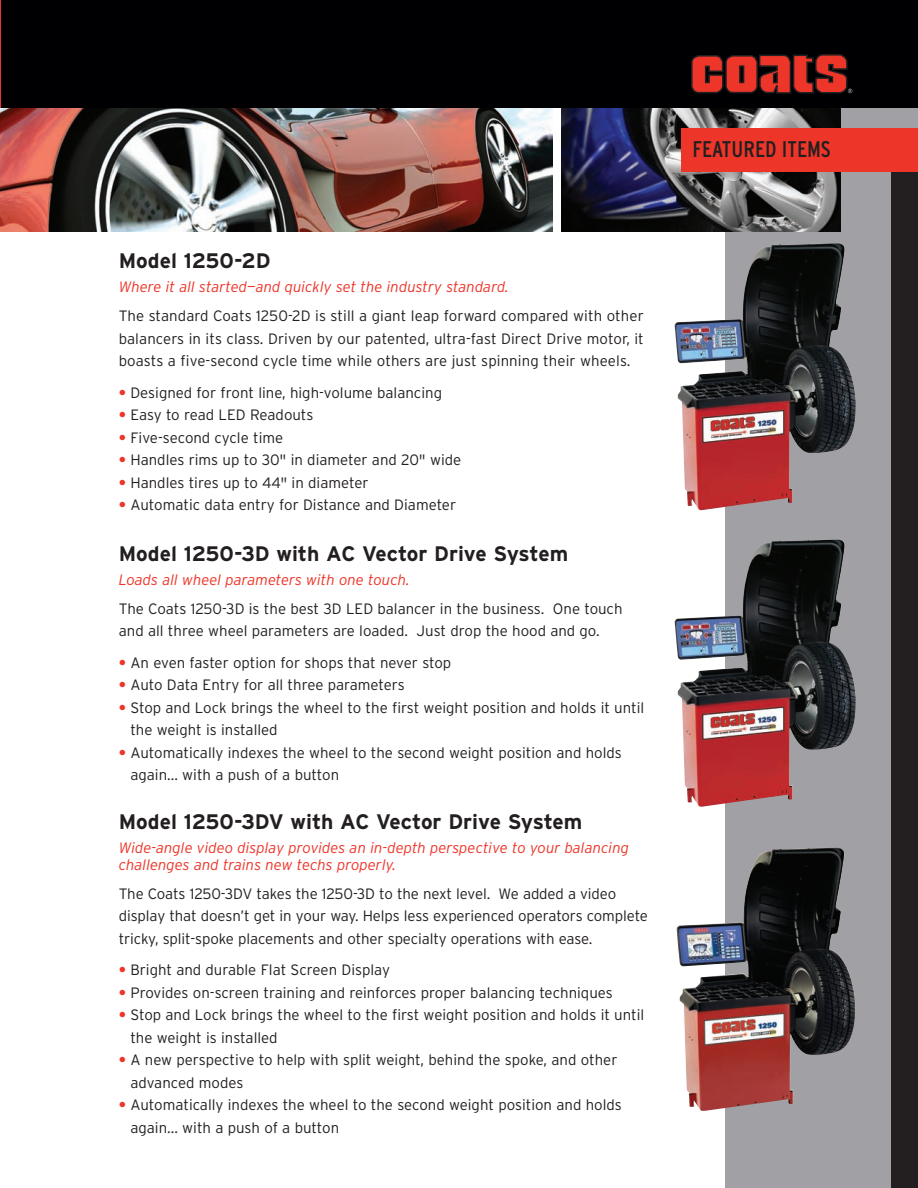
<style>
.page{position:relative;width:918px;height:1188px;background:#fff}
.page>*{position:absolute;margin:0;border:0;box-sizing:border-box;transform-origin:0 0}
.t1{font:condensed 22.65px "Interstate";color:#231f20}
.t2{font:700 21px "Interstate";color:#231f20}
.t3{font:300 15px/22.5px "Interstate";color:#231f20}
.t4{font:italic 300 15px/16.8px "Interstate";color:#ee3529}
.s1{font-weight:700;color:#ee3529}
</style>
<div class="page">
<svg style="left:725px;top:108px;width:193px;height:1080px;background:#867f82"></svg>
<img style="left:562px;top:108px;width:278px;height:123px">
<img style="left:0;top:108px;width:552px;height:123px">
<div style="left:0;top:0;width:918px;height:108px;background:#000002"></div>
<svg style="left:691px;top:54px;width:161px;height:40px"></svg>
<hr style="left:0;top:0;width:1px;height:108px;background:#ee3529">
<img style="left:829px;top:949px;width:17px;height:15px">
<img style="left:675px;top:540px;width:181px;height:267px">
<img style="left:675px;top:243px;width:181px;height:268px">
<div style="left:891px;top:170px;width:27px;height:1018px;background:#231f20"></div>
<div style="left:682px;top:129px;width:236px;height:43px;background:#ee3529"></div>
<h2 class="t2" style="left:119px;top:249px;width:153px">Model 1250-2D</h2>
<p class="t4" style="left:119px;top:279px;width:392px">Where it all started—and quickly set the industry standard.</p>
<p class="t3" style="left:119px;top:305px;width:527px;text-align:justify">The standard Coats 1250-2D is still a giant leap forward compared with other balancers in its class. Driven by our patented, ultra-fast Direct Drive motor, it boasts a five-second cycle time while others are just spinning their wheels.</p>
<p class="t3" style="left:119px;top:381px;width:325px"><span class="s1">•</span> Designed for front line, high-volume balancing</p>
<p class="t3" style="left:119px;top:404px;width:196px"><span class="s1">•</span> Easy to read LED Readouts</p>
<p class="t3" style="left:119px;top:426px;width:166px"><span class="s1">•</span> Five-second cycle time</p>
<p class="t3" style="left:119px;top:449px;width:344px"><span class="s1">•</span> Handles rims up to 30" in diameter and 20" wide</p>
<p class="t3" style="left:119px;top:471px;width:251px"><span class="s1">•</span> Handles tires up to 44" in diameter</p>
<p class="t3" style="left:119px;top:494px;width:339px"><span class="s1">•</span> Automatic data entry for Distance and Diameter</p>
<h2 class="t2" style="left:119px;top:541px;width:451px">Model 1250-3D with AC Vector Drive System</h2>
<p class="t4" style="left:119px;top:571px;width:293px">Loads all wheel parameters with one touch.</p>
<p class="t3" style="left:119px;top:597px;width:505px">The Coats 1250-3D is the best 3D LED balancer in the business. One touch and all three wheel parameters are loaded. Just drop the hood and go.</p>
<p class="t3" style="left:119px;top:651px;width:334px"><span class="s1">•</span> An even faster option for shops that never stop</p>
<p class="t3" style="left:119px;top:674px;width:287px"><span class="s1">•</span> Auto Data Entry for all three parameters</p>
<p class="t3" style="left:130px;top:696px;width:515px;text-indent:-12px"><span class="s1">•</span> Stop and Lock brings the wheel to the first weight position and holds it until the weight is installed</p>
<p class="t3" style="left:130px;top:741px;width:493px;text-indent:-12px"><span class="s1">•</span> Automatically indexes the wheel to the second weight position and holds again... with a push of a button</p>
<h2 class="t2" style="left:119px;top:810px;width:465px">Model 1250-3DV with AC Vector Drive System</h2>
<p class="t4" style="left:119px;top:840px;width:512px">Wide-angle video display provides an in-depth perspective to your balancing challenges and trains new techs properly.</p>
<p class="t3" style="left:119px;top:882px;width:531px">The Coats 1250-3DV takes the 1250-3D to the next level. We added a video display that doesn’t get in your way. Helps less experienced operators complete tricky, split-spoke placements and other specialty operations with ease.</p>
<p class="t3" style="left:119px;top:959px;width:273px"><span class="s1">•</span> Bright and durable Flat Screen Display</p>
<p class="t3" style="left:119px;top:981px;width:496px"><span class="s1">•</span> Provides on-screen training and reinforces proper balancing techniques</p>
<p class="t3" style="left:130px;top:1004px;width:515px;text-indent:-12px"><span class="s1">•</span> Stop and Lock brings the wheel to the first weight position and holds it until the weight is installed</p>
<p class="t3" style="left:130px;top:1049px;width:489px;text-indent:-12px"><span class="s1">•</span> A new perspective to help with split weight, behind the spoke, and other advanced modes</p>
<p class="t3" style="left:130px;top:1094px;width:493px;text-indent:-12px"><span class="s1">•</span> Automatically indexes the wheel to the second weight position and holds again... with a push of a button</p>
<h1 class="t1" style="left:692px;top:136px;width:140px">FEATURED ITEMS</h1>
</div>
